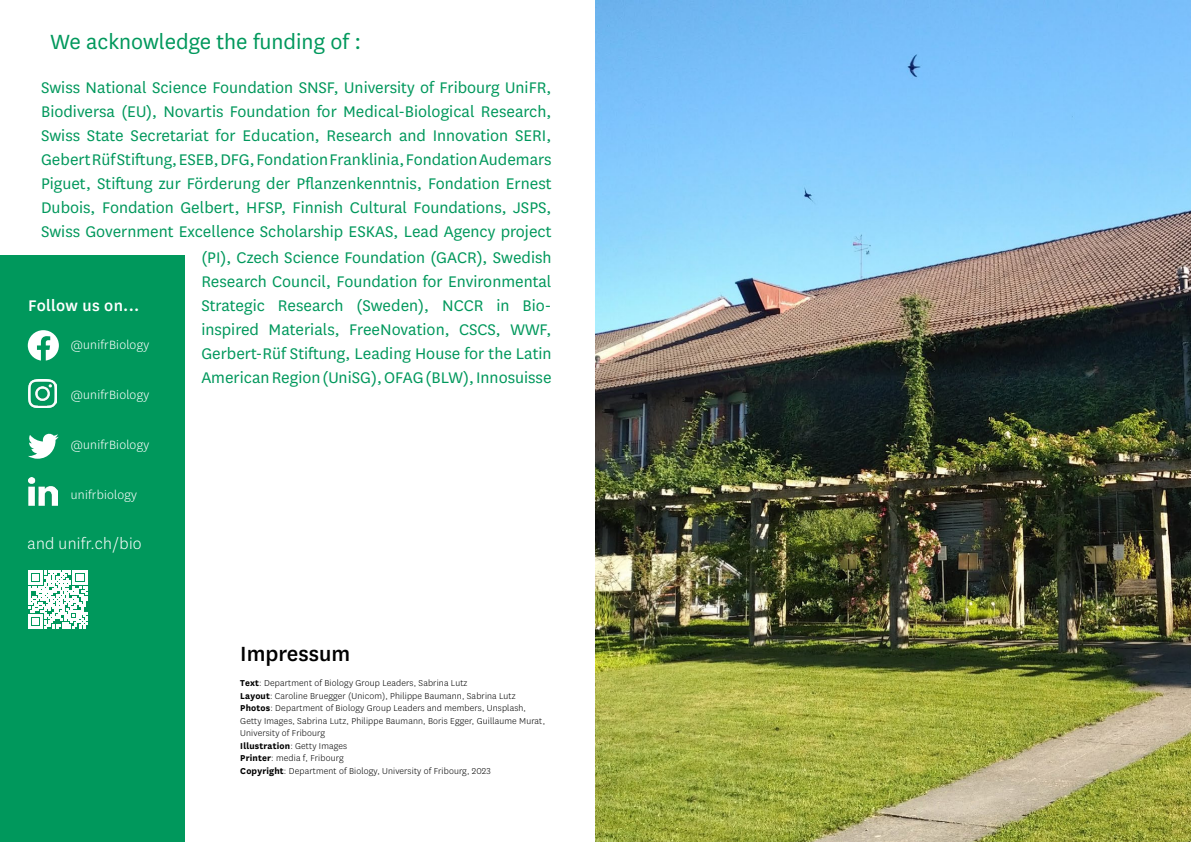
<style>
.page{position:relative;width:1191px;height:842px;background:#fff}
.page>*{position:absolute;margin:0;border:0;box-sizing:border-box;transform-origin:0 0}
.Petit_titre_fond_vert{font:24px "National Uni Fr";color:#00985c}
.Body_Text__E{font:500 24px "National Uni Fr";color:#000}
.texte_fond_vert{font:18px/24px "National Uni Fr";color:#00985c;text-align:justify}
.Body_Text{font:300 18px "National Uni Fr";letter-spacing:.015em;color:#fff}
.Body_Text-2{font:500 18px "National Uni Fr";letter-spacing:.015em;color:#fff}
.Body_Text-3{font:300 14px "National Uni Fr";letter-spacing:.015em;color:#fff}
.Body_Text-4{font:300 10px "National Uni Fr";letter-spacing:.015em;color:#000}
.Body_Text-5{font:700 10px "National Uni Fr";letter-spacing:.015em;color:#000}
.s1{font-weight:700}
.s2{font-weight:300}
</style>
<div class="page">
<div style="left:0;top:255px;width:184px;height:587px;background:#00985c"></div>
<img style="left:28px;top:379px;width:28px;height:28px">
<svg style="left:28px;top:433px;width:31px;height:26px"></svg>
<img style="left:28px;top:477px;width:29px;height:29px">
<svg style="left:28px;top:330px;width:31px;height:31px"></svg>
<svg style="left:28px;top:570px;width:59px;height:59px"></svg>
<img style="left:595px;top:0;width:596px;height:842px">
<p class="Petit_titre_fond_vert" style="left:50px;top:26px;width:312px">We acknowledge the funding of :</p>
<p class="texte_fond_vert" style="left:41px;top:75px;width:512px">Swiss National Science Foundation SNSF, University of Fribourg UniFR, Biodiversa (EU), Novartis Foundation for Medical-Biological Research, Swiss State Secretariat for Education, Research and Innovation SERI, Gebert Rüf Stiftung, ESEB, DFG, Fondation Franklinia, Fondation Audemars Piguet, Stiftung zur Förderung der Pflanzenkenntnis, Fondation Ernest Dubois, Fondation Gelbert, HFSP, Finnish Cultural Foundations, JSPS, Swiss Government Excellence Scholarship ESKAS, Lead Agency project</p>
<p class="Body_Text-2" style="left:28px;top:293px;width:113px">Follow us on...</p>
<p class="Body_Text-3" style="left:71px;top:336px;width:80px">@unifrBiology</p>
<p class="Body_Text-3" style="left:71px;top:386px;width:80px">@unifrBiology</p>
<p class="Body_Text-3" style="left:71px;top:436px;width:80px">@unifrBiology</p>
<p class="Body_Text-3" style="left:71px;top:486px;width:68px">unifrbiology</p>
<p class="Body_Text" style="left:28px;top:532px;width:116px">and unifr.ch/bio</p>
<p class="texte_fond_vert" style="left:201px;top:245px;width:352px">(PI), Czech Science Foundation (GACR), Swedish Research Council, Foundation for Environmental Strategic Research (Sweden), NCCR in Bio&shy;inspired Materials, FreeNovation, CSCS, WWF, Gerbert-Rüf Stiftung, Leading House for the Latin American Region (UniSG), OFAG (BLW), Innosuisse</p>
<p class="Body_Text__E" style="left:240px;top:637px;width:111px">Impressum</p>
<p class="Body_Text-4" style="left:240px;top:677px;width:229px"><span class="s1">Text</span>: Department of Biology Group Leaders, Sabrina Lutz</p>
<p class="Body_Text-4" style="left:240px;top:689px;width:277px"><span class="s1">Layout</span>: Caroline Bruegger (Unicom), Philippe Baumann, Sabrina Lutz</p>
<p class="Body_Text-4" style="left:240px;top:702px;width:287px"><span class="s1">Photos</span>: Department of Biology Group Leaders and members, Unsplash,</p>
<p class="Body_Text-4" style="left:240px;top:714px;width:306px">Getty Images, Sabrina Lutz, Philippe Baumann, Boris Egger, Guillaume Murat,</p>
<p class="Body_Text-4" style="left:240px;top:727px;width:86px">University of Fribourg</p>
<p class="Body_Text-5" style="left:240px;top:738px;width:108px">Illustration<span class="s2">: Getty Images</span></p>
<p class="Body_Text-4" style="left:240px;top:752px;width:105px"><span class="s1">Printer</span>: media f, Fribourg</p>
<p class="Body_Text-4" style="left:240px;top:764px;width:252px"><span class="s1">Copyright</span>: Department of Biology, University of Fribourg, 2023</p>
</div>
